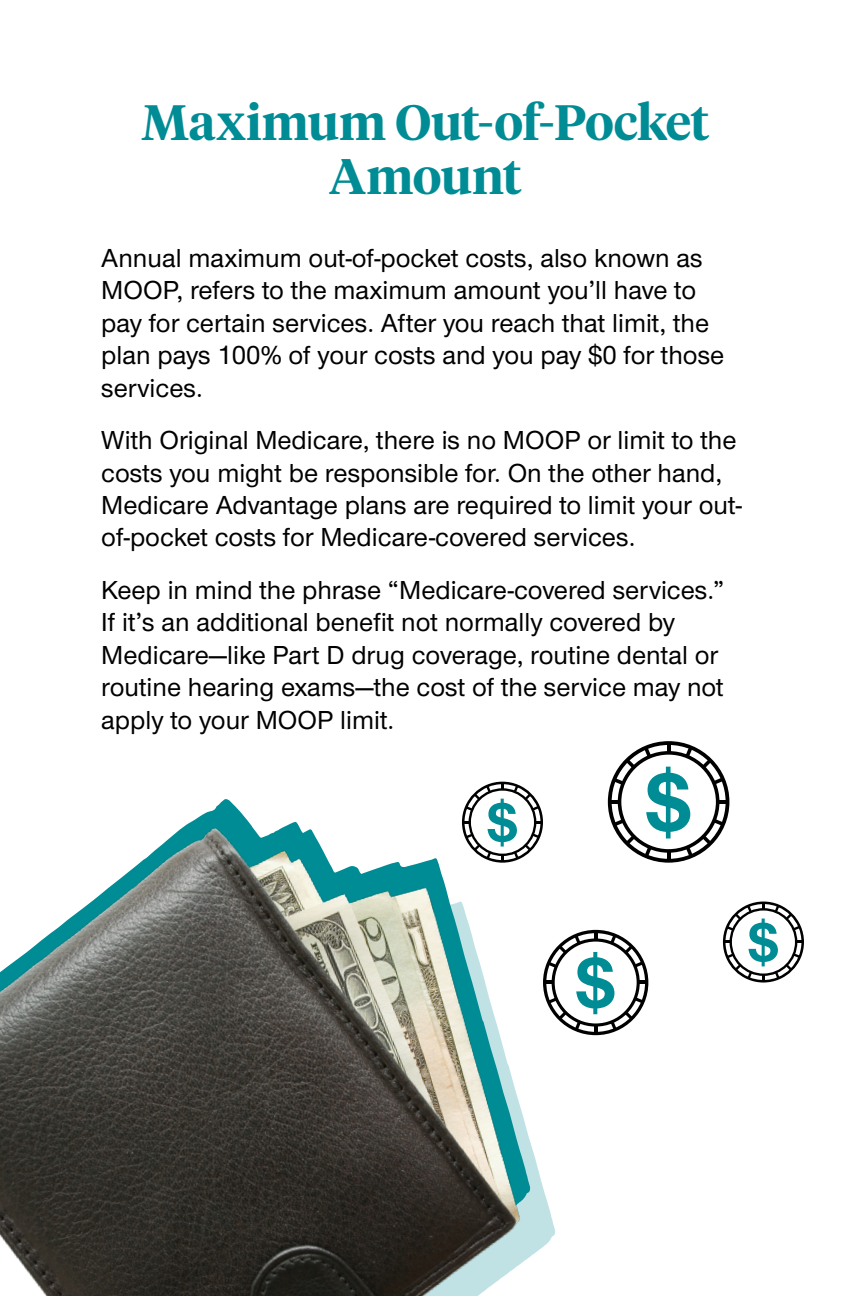
<style>
.page{position:relative;width:851px;height:1296px;background:#fff}
.page>*{position:absolute;margin:0;border:0;box-sizing:border-box;transform-origin:0 0}
.t1{font:700 84.38px "UHC Sans";color:#008c94}
.t2{font:700 73.12px "UHC Sans";color:#008c94}
.t3{font:700 56.25px "UHC Sans";color:#008c94}
.t4{font:600 49.5px/54px "UHC Serif Headline";letter-spacing:-.005em;color:#008c95;text-align:center}
.t5{font:500 27px/32.4px "UHC Sans";color:#000}
</style>
<div class="page">
<img style="left:0;top:781px;width:555px;height:515px">
<svg style="left:462px;top:782px;width:81px;height:81px"></svg>
<svg style="left:543px;top:930px;width:105px;height:105px"></svg>
<svg style="left:608px;top:741px;width:121px;height:122px"></svg>
<svg style="left:723px;top:902px;width:81px;height:81px"></svg>
<h2 class="t4" style="left:141px;top:93px;width:569px">Maximum Out-of-Pocket<br>Amount</h2>
<p class="t5" style="left:101px;top:241px;width:624px">Annual maximum out-of-pocket costs, also known as MOOP, refers to the maximum amount you’ll have to pay for certain services. After you reach that limit, the plan pays 100% of your costs and you pay $0 for those services.</p>
<p class="t5" style="left:101px;top:423px;width:642px">With Original Medicare, there is no MOOP or limit to the costs you might be responsible for. On the other hand, Medicare Advantage plans are required to limit your out&shy;of-pocket costs for Medicare-covered services.</p>
<p class="t5" style="left:101px;top:573px;width:624px">Keep in mind the phrase “Medicare-covered services.” If it’s an additional benefit not normally covered by Medicare—like Part D drug coverage, routine dental or routine hearing exams—the cost of the service may not apply to your MOOP limit.</p>
<h3 class="t3" style="left:486px;top:785px;width:33px">$</h3>
<h1 class="t1" style="left:644px;top:746px;width:49px">$</h1>
<h2 class="t2" style="left:575px;top:934px;width:42px">$</h2>
<h3 class="t3" style="left:747px;top:904px;width:33px">$</h3>
</div>
